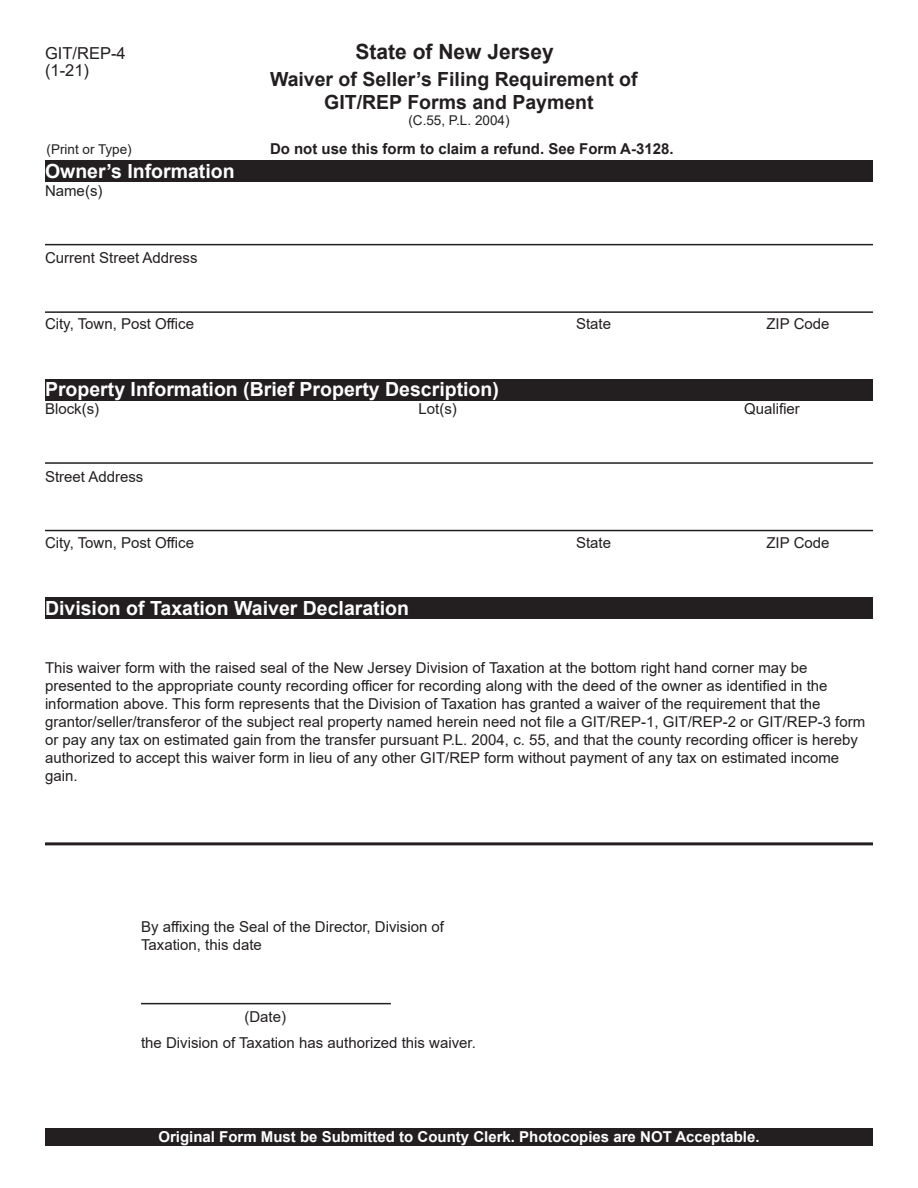
<style>
.page{position:relative;width:918px;height:1188px;background:#fff}
.page>*{position:absolute;margin:0;border:0;box-sizing:border-box;transform-origin:0 0}
.t1{font:700 21px "Arial";color:#231f20}
.t2{font:700 19.5px "Arial";color:#fff}
.t3{font:700 19.5px/22.5px "Arial";color:#231f20;text-align:center}
.t4{font:16.5px "Arial";color:#231f20}
.t5{font:15px/18px "Arial";color:#231f20}
.t6{font:700 15px "Arial";color:#fff}
.t7{font:700 15px "Arial";color:#231f20}
.t8{font:13.5px "Arial";color:#231f20}
</style>
<div class="page">
<div style="left:45px;top:161px;width:828px;height:21px;background:#231f20"></div>
<div style="left:45px;top:379px;width:828px;height:21px;background:#231f20"></div>
<div style="left:45px;top:597px;width:828px;height:22px;background:#231f20"></div>
<div style="left:45px;top:1128px;width:828px;height:17px;background:#231f20"></div>
<hr style="left:45px;top:244px;width:828px;height:1px;background:#231f20">
<hr style="left:45px;top:311px;width:828px;height:2px;background:#231f20">
<hr style="left:45px;top:462px;width:828px;height:2px;background:#231f20">
<hr style="left:45px;top:530px;width:828px;height:1px;background:#231f20">
<hr style="left:45px;top:842px;width:828px;height:3px;background:#231f20">
<hr style="left:141px;top:1003px;width:250px;height:1px;background:#231f20">
<p class="t4" style="left:45px;top:42px;width:82px">GIT/REP-4</p>
<h1 class="t1" style="left:356px;top:37px;width:200px">State of New Jersey</h1>
<p class="t4" style="left:45px;top:59px;width:46px">(1-21)</p>
<h2 class="t3" style="left:270px;top:69px;width:369px">Waiver of Seller’s Filing Requirement of<br>GIT/REP Forms and Payment</h2>
<p class="t8" style="left:408px;top:111px;width:103px">(C.55, P.L. 2004)</p>
<p class="t8" style="left:47px;top:140px;width:87px">(Print or Type)</p>
<p class="t7" style="left:270px;top:138px;width:405px">Do not use this form to claim a refund. See Form A-3128.</p>
<h2 class="t2" style="left:45px;top:157px;width:191px">Owner’s Information</h2>
<p class="t5" style="left:45px;top:182px;width:59px">Name(s)</p>
<p class="t5" style="left:45px;top:249px;width:154px">Current Street Address</p>
<p class="t5" style="left:45px;top:315px;width:151px">City, Town, Post Office</p>
<p class="t5" style="left:576px;top:315px;width:37px">State</p>
<p class="t5" style="left:766px;top:315px;width:65px">ZIP Code</p>
<h2 class="t2" style="left:45px;top:376px;width:455px">Property Information (Brief Property Description)</h2>
<p class="t5" style="left:45px;top:400px;width:56px">Block(s)</p>
<p class="t5" style="left:418px;top:400px;width:40px">Lot(s)</p>
<p class="t5" style="left:744px;top:400px;width:57px">Qualifier</p>
<p class="t5" style="left:45px;top:467px;width:100px">Street Address</p>
<p class="t5" style="left:45px;top:533px;width:151px">City, Town, Post Office</p>
<p class="t5" style="left:576px;top:533px;width:37px">State</p>
<p class="t5" style="left:766px;top:533px;width:65px">ZIP Code</p>
<h2 class="t2" style="left:45px;top:594px;width:366px">Division of Taxation Waiver Declaration</h2>
<p class="t5" style="left:45px;top:659px;width:822px">This waiver form with the raised seal of the New Jersey Division of Taxation at the bottom right hand corner may be presented to the appropriate county recording officer for recording along with the deed of the owner as identified in the information above. This form represents that the Division of Taxation has granted a waiver of the requirement that the grantor/seller/transferor of the subject real property named herein need not file a GIT/REP-1, GIT/REP-2 or GIT/REP-3 form or pay any tax on estimated gain from the transfer pursuant P.L. 2004, c. 55, and that the county recording officer is hereby authorized to accept this waiver form in lieu of any other GIT/REP form without payment of any tax on estimated income gain.</p>
<p class="t5" style="left:141px;top:918px;width:305px">By affixing the Seal of the Director, Division of<br>Taxation, this date</p>
<p class="t5" style="left:141px;top:1004px;width:336px;line-height:25.5px;text-indent:104px">(Date)<br>the Division of Taxation has authorized this waiver.</p>
<p class="t6" style="left:158px;top:1126px;width:603px">Original Form Must be Submitted to County Clerk. Photocopies are NOT Acceptable.</p>
</div>
